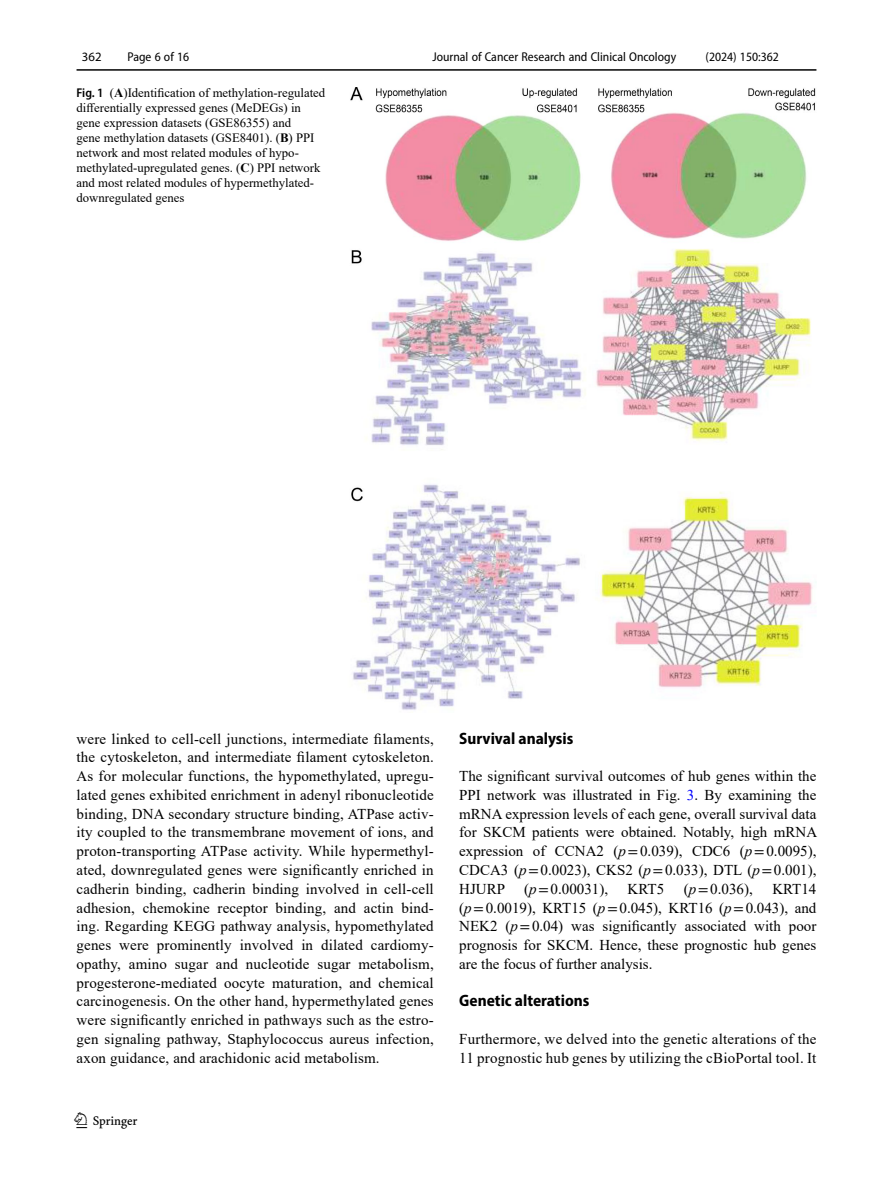
<style>
.page{position:relative;width:893px;height:1187px;background:#fff}
.page>*{position:absolute;margin:0;border:0;box-sizing:border-box;transform-origin:0 0}
.t1{font:22.5px "Springnew";color:#000}
.Head_2{font:700 semi-condensed 16.5px "Myriad Pro";color:#000}
.Body_Text{font:15px/18.8px "Times New Roman";letter-spacing:.01em;color:#000;text-align:justify}
.Figure_Caption_Side{font:12.75px/15px "Times New Roman";color:#000}
.t2{font:semi-condensed 12.75px "Myriad Pro";color:#000}
.t3{font:12.75px "Myriad Pro";color:#000}
.s1{font-family:"Myriad Pro";font-weight:600;font-stretch:semi-condensed}
.s2{font-weight:700}
.s3{color:#00f}
.s4{font-style:italic}
.s5{font-family:"STIX"}
</style>
<div class="page">
<hr style="left:77px;top:69px;width:739px;height:2px;background:#000">
<img style="left:350px;top:87px;width:466px;height:623px">
<p class="t3" style="left:82px;top:48px;width:21px">362</p>
<p class="t2" style="left:127px;top:49px;width:63px">Page 6 of 16</p>
<p class="Figure_Caption_Side" style="left:77px;top:84px;width:250px"><span class="s1">Fig. 1</span> (<span class="s2">A</span>)Identification of methylation-regulated differentially expressed genes (MeDEGs) in gene expression datasets (GSE86355) and<br>gene methylation datasets (GSE8401). (<span class="s2">B</span>) PPI network and most related modules of hypo&shy;methylated-upregulated genes. (<span class="s2">C</span>) PPI network and most related modules of hypermethylated&shy;downregulated genes</p>
<p class="t2" style="left:432px;top:49px;width:245px">Journal of Cancer Research and Clinical Oncology</p>
<p class="t2" style="left:705px;top:49px;width:75px">(2024) 150:362</p>
<p class="Body_Text" style="left:77px;top:728px;width:359px">were linked to cell-cell junctions, intermediate filaments, the cytoskeleton, and intermediate filament cytoskeleton.<br>As for molecular functions, the hypomethylated, upregu&shy;lated genes exhibited enrichment in adenyl ribonucleotide binding, DNA secondary structure binding, ATPase activ&shy;ity coupled to the transmembrane movement of ions, and proton-transporting ATPase activity. While hypermethyl&shy;ated, downregulated genes were significantly enriched in cadherin binding, cadherin binding involved in cell-cell adhesion, chemokine receptor binding, and actin bind&shy;ing. Regarding KEGG pathway analysis, hypomethylated genes were prominently involved in dilated cardiomy&shy;opathy, amino sugar and nucleotide sugar metabolism, progesterone-mediated oocyte maturation, and chemical carcinogenesis. On the other hand, hypermethylated genes were significantly enriched in pathways such as the estro&shy;gen signaling pathway, Staphylococcus aureus infection, axon guidance, and arachidonic acid metabolism.</p>
<h1 class="t1" style="left:77px;top:1107px;width:63px">1 3</h1>
<p class="Head_2" style="left:459px;top:727px;width:116px">Survival analysis</p>
<p class="Body_Text" style="left:459px;top:766px;width:359px">The significant survival outcomes of hub genes within the PPI network was illustrated in Fig. <span class="s3">3</span>. By examining the mRNA expression levels of each gene, overall survival data for SKCM patients were obtained. Notably, high mRNA expression of CCNA2 (<span class="s4">p</span><span class="s5">=</span>0.039), CDC6 (<span class="s4">p</span><span class="s5">=</span>0.0095), CDCA3 (<span class="s4">p</span><span class="s5">=</span>0.0023), CKS2 (<span class="s4">p</span><span class="s5">=</span>0.033), DTL (<span class="s4">p</span><span class="s5">=</span>0.001), HJURP</p>
<p class="Body_Text" style="left:524px;top:878px;width:86px">(<span class="s4">p</span><span class="s5">=</span>0.00031),</p>
<p class="Body_Text" style="left:628px;top:878px;width:38px">KRT5</p>
<p class="Body_Text" style="left:684px;top:878px;width:71px">(<span class="s4">p</span><span class="s5">=</span>0.036),</p>
<p class="Body_Text" style="left:459px;top:878px;width:359px;text-indent:313px">KRT14 (<span class="s4">p</span><span class="s5">=</span>0.0019), KRT15 (<span class="s4">p</span><span class="s5">=</span>0.045), KRT16 (<span class="s4">p</span><span class="s5">=</span>0.043), and NEK2 (<span class="s4">p</span><span class="s5">=</span>0.04) was significantly associated with poor prognosis for SKCM. Hence, these prognostic hub genes are the focus of further analysis.</p>
<p class="Head_2" style="left:459px;top:990px;width:132px">Genetic alterations</p>
<p class="Body_Text" style="left:459px;top:1028px;width:359px">Furthermore, we delved into the genetic alterations of the<br>11 prognostic hub genes by utilizing the cBioPortal tool. It</p>
</div>
